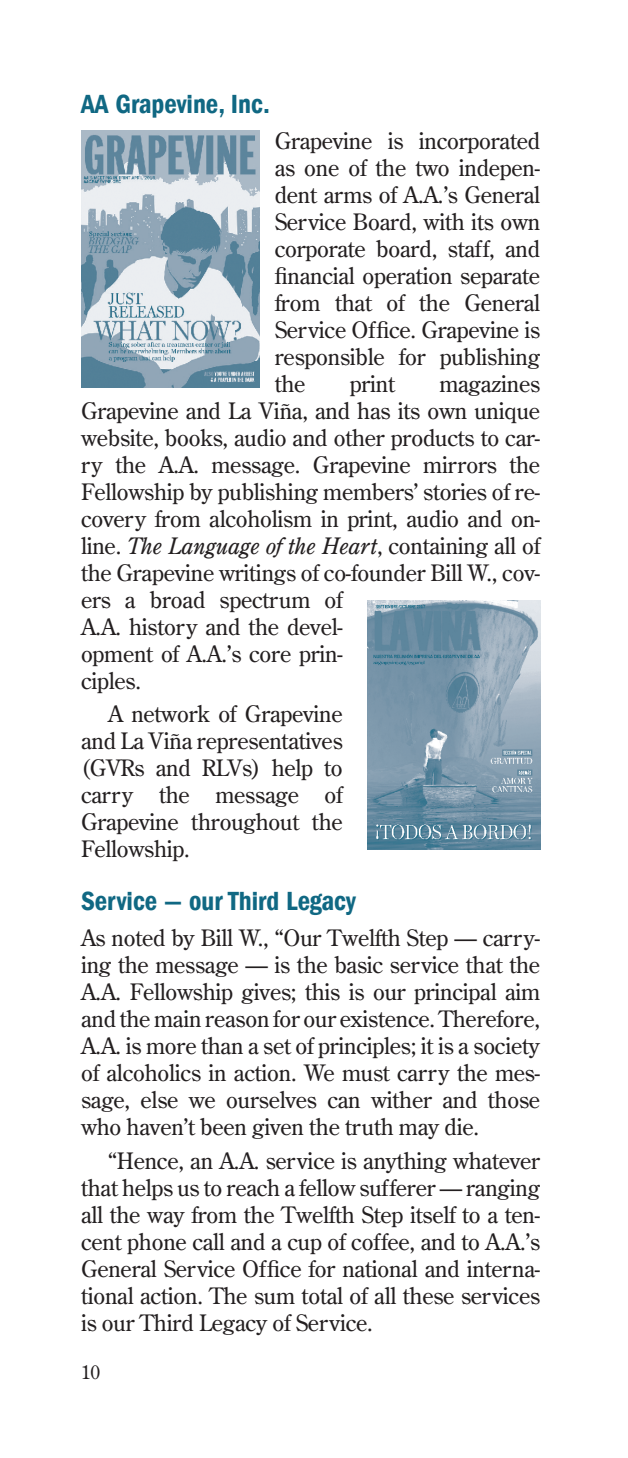
<style>
.page{position:relative;width:628px;height:1458px;background:#fff}
.page>*{position:absolute;margin:0;border:0;box-sizing:border-box;transform-origin:0 0}
.t1{font:27px "ITC Franklin Gothic Std Dm Cd";color:#106883}
.t2{font:22.5px/27px "Century Old Style Std";letter-spacing:-.01em;color:#231f20;text-align:justify}
.t3{font:19.12px "Century Old Style";color:#231f20}
.s1{font-style:italic}
</style>
<div class="page">
<img style="left:81px;top:131px;width:179px;height:256px">
<img style="left:368px;top:600px;width:172px;height:249px">
<p class="t1" style="left:81px;top:88px;width:190px">AA Grapevine, Inc.</p>
<p class="t2" style="left:275px;top:127px;width:267px">Grapevine is incorporated as one of the two indepen&shy;dent arms of A.A.’s General Service Board, with its own corporate board, staff, and financial operation separate from that of the General Service Office. Grapevine is responsible for publishing the</p>
<p class="t2" style="left:81px;top:370px;width:461px;text-align:left;text-indent:358px">magazines Grapevine and La Viña, and has its own unique website, books, audio and other products to car&shy;ry the A.A. message. Grapevine mirrors the Fellowship by publishing members’ stories of re&shy;covery from alcoholism in print, audio and on&shy;line. <span class="s1">The Language of the Heart</span>, containing all of the Grapevine writings of co-founder Bill W., cov&shy;ers a broad spectrum of<br>A.A. history and the devel-<br>opment of A.A.’s core prin-<br>ciples.</p>
<p class="t2" style="left:81px;top:700px;width:263px;text-indent:27px">A network of Grapevine and La Viña representatives (GVRs and RLVs) help to carry the message of Grapevine throughout the Fellowship.</p>
<p class="t1" style="left:81px;top:886px;width:276px">Service — our Third Legacy</p>
<p class="t2" style="left:81px;top:924px;width:461px">As noted by Bill W., “Our Twelfth Step — carry&shy;ing the message — is the basic service that the A.A. Fellowship gives; this is our principal aim and the main reason for our existence. Therefore, A.A. is more than a set of principles; it is a society of alcoholics in action. We must carry the mes&shy;sage, else we ourselves can wither and those who haven’t been given the truth may die.</p>
<p class="t2" style="left:81px;top:1147px;width:461px;text-indent:27px">“Hence, an A.A. service is anything whatever that helps us to reach a fellow sufferer — ranging all the way from the Twelfth Step itself to a ten&shy;cent phone call and a cup of coffee, and to A.A.’s General Service Office for national and interna&shy;tional action. The sum total of all these services is our Third Legacy of Service.</p>
<p class="t2" style="left:350px;top:370px;width:47px">print</p>
<p class="t3" style="left:81px;top:1359px;width:21px">10</p>
</div>
